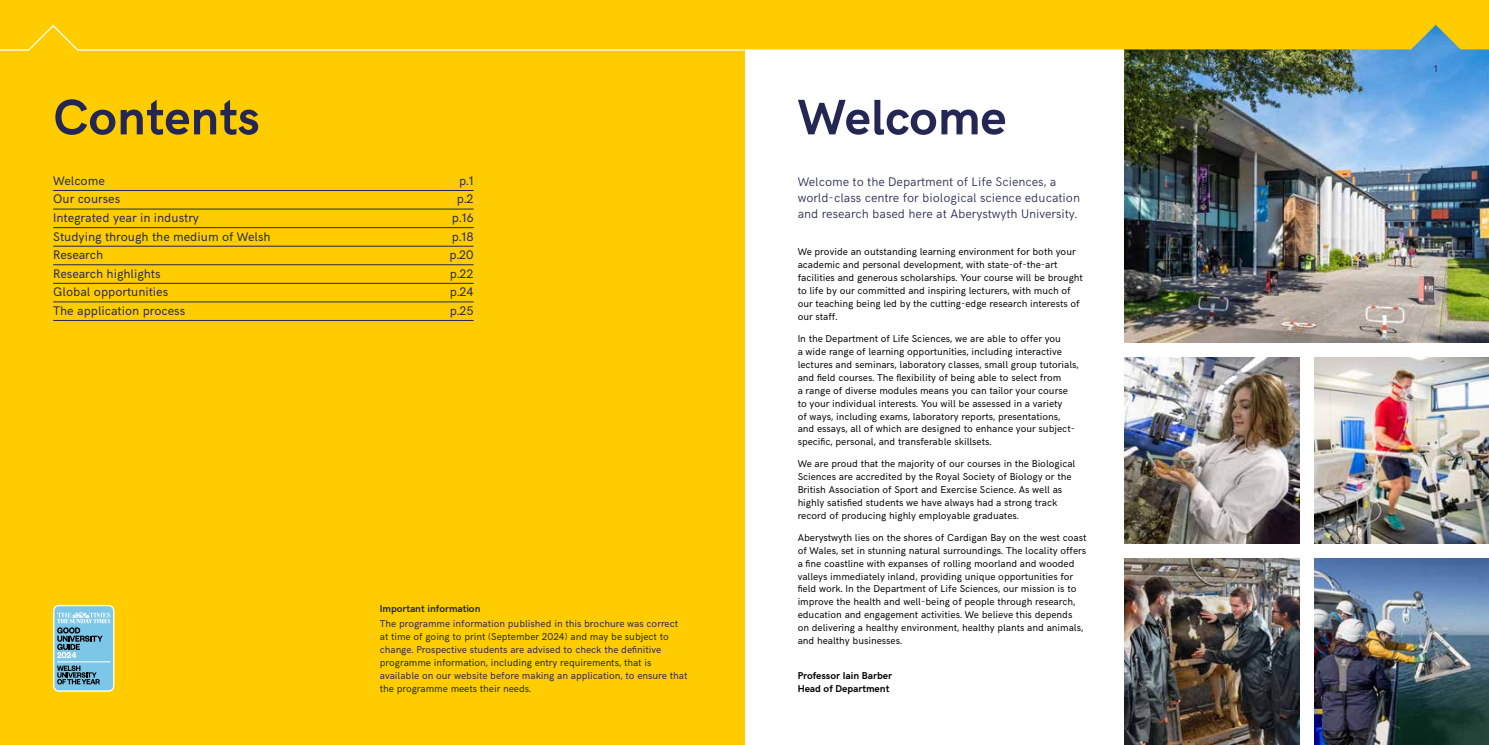
<style>
.page{position:relative;width:1489px;height:745px;background:#fff}
.page>*{position:absolute;margin:0;border:0;box-sizing:border-box;transform-origin:0 0}
.t1{font:700 50px "HK Grotesk";color:#242753}
.t2{font:12.5px "HK Grotesk";color:#242753}
.t3{font:300 12.5px/15.9px "HK Grotesk";color:#242753}
.t4{font:10px/12.9px "HK Grotesk";color:#000}
.t5{font:10px/13px "HK Grotesk";color:#242753}
.t6{font:700 10px/12.9px "HK Grotesk";color:#000}
.t7{font:700 10px "HK Grotesk";color:#242753}
</style>
<div class="page">
<div style="left:0;top:0;width:744px;height:744px;background:#fc0"></div>
<img style="left:1124px;top:558px;width:174px;height:186px">
<img style="left:1124px;top:52px;width:364px;height:290px">
<img style="left:1124px;top:357px;width:174px;height:186px">
<img style="left:1314px;top:357px;width:174px;height:186px">
<img style="left:1314px;top:558px;width:174px;height:186px">
<hr style="left:53px;top:190px;width:420px;height:1px;background:#242753">
<hr style="left:53px;top:209px;width:420px;height:1px;background:#242753">
<hr style="left:53px;top:227px;width:420px;height:1px;background:#242753">
<hr style="left:53px;top:246px;width:420px;height:1px;background:#242753">
<hr style="left:53px;top:264px;width:420px;height:1px;background:#242753">
<hr style="left:53px;top:283px;width:420px;height:1px;background:#242753">
<hr style="left:53px;top:301px;width:420px;height:1px;background:#242753">
<hr style="left:53px;top:320px;width:420px;height:1px;background:#242753">
<svg style="left:53px;top:604px;width:61px;height:87px"></svg>
<hr style="left:57px;top:661px;width:53px;height:1px;background:#fff">
<svg style="left:0;top:0;width:1488px;height:52px"></svg>
<h1 class="t1" style="left:53px;top:80px;width:208px">Contents</h1>
<p class="t2" style="left:53px;top:171px;width:53px">Welcome</p>
<p class="t2" style="left:459px;top:171px;width:16px">p.1</p>
<p class="t2" style="left:53px;top:189px;width:68px">Our courses</p>
<p class="t2" style="left:457px;top:189px;width:18px">p.2</p>
<p class="t2" style="left:53px;top:208px;width:147px">Integrated year in industry</p>
<p class="t2" style="left:452px;top:208px;width:23px">p.16</p>
<p class="t2" style="left:53px;top:227px;width:219px">Studying through the medium of Welsh</p>
<p class="t2" style="left:452px;top:227px;width:23px">p.18</p>
<p class="t2" style="left:53px;top:245px;width:52px">Research</p>
<p class="t2" style="left:449px;top:245px;width:25px">p.20</p>
<p class="t2" style="left:53px;top:264px;width:109px">Research highlights</p>
<p class="t2" style="left:450px;top:264px;width:25px">p.22</p>
<p class="t2" style="left:53px;top:282px;width:116px">Global opportunities</p>
<p class="t2" style="left:450px;top:282px;width:25px">p.24</p>
<p class="t2" style="left:53px;top:301px;width:133px">The application process</p>
<p class="t2" style="left:450px;top:301px;width:25px">p.25</p>
<p class="t7" style="left:380px;top:600px;width:102px">Important information</p>
<p class="t5" style="left:380px;top:615px;width:309px">The programme information published in this brochure was correct at time of going to print (September 2024) and may be subject to change. Prospective students are advised to check the definitive programme information, including entry requirements, that is available on our website before making an application, to ensure that the programme meets their needs.</p>
<h1 class="t1" style="left:797px;top:80px;width:210px">Welcome</h1>
<p class="t3" style="left:797px;top:172px;width:284px">Welcome to the Department of Life Sciences, a world-class centre for biological science education and research based here at Aberystwyth University.</p>
<p class="t4" style="left:797px;top:244px;width:287px">We provide an outstanding learning environment for both your academic and personal development, with state-of-the-art facilities and generous scholarships. Your course will be brought to life by our committed and inspiring lecturers, with much of our teaching being led by the cutting-edge research interests of our staff.</p>
<p class="t4" style="left:797px;top:331px;width:282px">In the Department of Life Sciences, we are able to offer you<br>a wide range of learning opportunities, including interactive lectures and seminars, laboratory classes, small group tutorials, and field courses. The flexibility of being able to select from<br>a range of diverse modules means you can tailor your course to your individual interests. You will be assessed in a variety<br>of ways, including exams, laboratory reports, presentations, and essays, all of which are designed to enhance your subject&shy;specific, personal, and transferable skillsets.</p>
<p class="t4" style="left:797px;top:456px;width:279px">We are proud that the majority of our courses in the Biological Sciences are accredited by the Royal Society of Biology or the British Association of Sport and Exercise Science. As well as highly satisfied students we have always had a strong track record of producing highly employable graduates.</p>
<p class="t4" style="left:797px;top:529px;width:290px">Aberystwyth lies on the shores of Cardigan Bay on the west coast of Wales, set in stunning natural surroundings. The locality offers a fine coastline with expanses of rolling moorland and wooded valleys immediately inland, providing unique opportunities for field work. In the Department of Life Sciences, our mission is to improve the health and well-being of people through research, education and engagement activities. We believe this depends<br>on delivering a healthy environment, healthy plants and animals, and healthy businesses.</p>
<p class="t6" style="left:797px;top:667px;width:96px">Professor Iain Barber<br>Head of Department</p>
<p class="t5" style="left:1433px;top:61px;width:5px">1</p>
</div>
